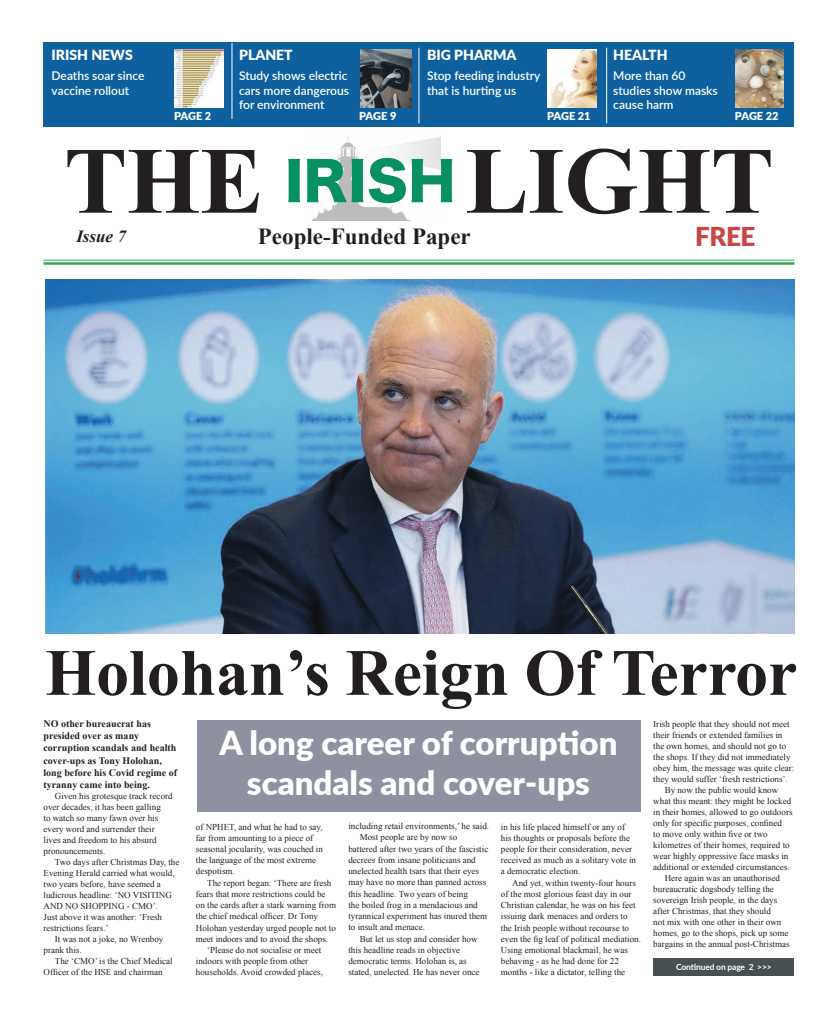
<style>
.page{position:relative;width:837px;height:1018px;background:#fff}
.page>*{position:absolute;margin:0;border:0;box-sizing:border-box;transform-origin:0 0}
.t1{font:700 94.6px "Times New Roman";letter-spacing:-.005em;color:#231f20}
.Sub_Deck_1{font:700 66px "Times New Roman";letter-spacing:-.005em;color:#231f20}
.Tabbed_List_2{font:52px "Hira Kaku Std W8";color:#079062;scale:1.04 1}
.Indented_Paragraph{font:900 33px/39.6px "Lato";color:#fff;text-align:center}
.t2{font:900 26px "Lato";color:#c74647}
.t3{font:700 23px "Times New Roman";color:#231f20}
.t4{font:italic 700 17px "Times New Roman";color:#231f20}
.t5{font:900 14px "Lato";color:#fff}
.t6{font:600 12px/14.5px "Lato";color:#fff}
.t7{font:900 11px "Lato";letter-spacing:-.025em;color:#fff}
.Article_First_Paragr{font:700 10px/12.2px "Times New Roman";color:#231f20}
.Indented_Paragraph-2{font:9px/11px "Times New Roman";color:#231f20}
.t8{font:700 8.5px "Lato";letter-spacing:-.02em;color:#fff}
</style>
<div class="page">
<div style="left:43px;top:42px;width:751px;height:85px;background:#0e619e"></div>
<img style="left:312px;top:136px;width:128px;height:84px">
<hr style="left:231px;top:43px;width:1px;height:76px;background:#fff">
<hr style="left:418px;top:48px;width:1px;height:75px;background:#fff">
<hr style="left:606px;top:48px;width:1px;height:75px;background:#fff">
<hr style="left:43px;top:260px;width:751px;height:1px;background:#32a852">
<hr style="left:43px;top:262px;width:751px;height:3px;background:#32a852">
<div style="left:653px;top:958px;width:141px;height:17px;background:#485151"></div>
<img style="left:174px;top:50px;width:49px;height:57px">
<img style="left:735px;top:50px;width:48px;height:57px">
<img style="left:45px;top:280px;width:749px;height:353px">
<div style="left:197px;top:720px;width:442px;height:91px;background:#8d91a0"></div>
<img style="left:547px;top:50px;width:49px;height:57px">
<img style="left:360px;top:50px;width:51px;height:57px">
<p class="t5" style="left:52px;top:45px;width:83px">IRISH NEWS</p>
<p class="t6" style="left:52px;top:68px;width:94px">Deaths soar since vaccine rollout</p>
<p class="t7" style="left:174px;top:108px;width:39px">PAGE 2</p>
<p class="t5" style="left:239px;top:45px;width:55px">PLANET</p>
<p class="t6" style="left:239px;top:68px;width:111px">Study shows electric cars more dangerous for environment</p>
<p class="t5" style="left:427px;top:45px;width:91px">BIG PHARMA</p>
<p class="t6" style="left:427px;top:68px;width:115px">Stop feeding industry that is hurting us</p>
<p class="t7" style="left:359px;top:108px;width:39px">PAGE 9</p>
<p class="t7" style="left:547px;top:108px;width:45px">PAGE 21</p>
<p class="t5" style="left:613px;top:45px;width:56px">HEALTH</p>
<p class="t6" style="left:613px;top:68px;width:106px">More than 60 studies show masks cause harm</p>
<p class="t7" style="left:734px;top:108px;width:45px">PAGE 22</p>
<p class="t1" style="left:465px;top:116px;width:310px">LIGHT</p>
<p class="t2" style="left:695px;top:217px;width:62px">FREE</p>
<p class="t1" style="left:64px;top:116px;width:200px">THE</p>
<p class="t4" style="left:76px;top:225px;width:51px">Issue 7</p>
<p class="t3" style="left:258px;top:220px;width:214px">People-Funded Paper</p>
<p class="Tabbed_List_2" style="left:285px;top:152px;width:166px">IRISH</p>
<p class="Sub_Deck_1" style="left:45px;top:627px;width:753px">Holohan’s Reign Of Terror</p>
<p class="Article_First_Paragr" style="left:43px;top:717px;width:135px">NO other bureaucrat has presided over as many corruption scandals and health cover-ups as Tony Holohan, long before his Covid regime of tyranny came into being.</p>
<p class="Indented_Paragraph-2" style="left:43px;top:790px;width:131px;text-indent:11px">Given his grotesque track record over decades, it has been galling<br>to watch so many fawn over his every word and surrender their lives and freedom to his absurd pronouncements.</p>
<p class="Indented_Paragraph-2" style="left:43px;top:856px;width:137px;text-indent:11px">Two days after Christmas Day, the<br>Evening Herald carried what would, two years before, have seemed a ludicrous headline: ‘NO VISITING<br>AND NO SHOPPING - CMO’.<br>Just above it was another: ‘Fresh restrictions fears.’</p>
<p class="Indented_Paragraph-2" style="left:43px;top:933px;width:121px;text-indent:11px">It was not a joke, no Wrenboy prank this.</p>
<p class="Indented_Paragraph-2" style="left:43px;top:955px;width:131px;text-indent:11px">The ‘CMO’ is the Chief Medical<br>Officer of the HSE and chairman</p>
<p class="Indented_Paragraph" style="left:219px;top:722px;width:399px">A long career of corruption scandals and cover-ups</p>
<p class="Indented_Paragraph-2" style="left:196px;top:820px;width:128px">of NPHET, and what he had to say, far from amounting to a piece of seasonal jocularity, was couched in the language of the most extreme despotism.</p>
<p class="Indented_Paragraph-2" style="left:196px;top:877px;width:142px;text-indent:11px">The report began: ‘There are fresh fears that more restrictions could be on the cards after a stark warning from the chief medical officer. Dr Tony Holohan yesterday urged people not to meet indoors and to avoid the shops.</p>
<p class="Indented_Paragraph-2" style="left:196px;top:944px;width:128px;text-indent:11px">‘Please do not socialise or meet indoors with people from other households. Avoid crowded places,</p>
<p class="Indented_Paragraph-2" style="left:348px;top:820px;width:142px">including retail environments,’ he said.</p>
<p class="Indented_Paragraph-2" style="left:348px;top:831px;width:141px;line-height:11.3px;text-indent:11px">Most people are by now so battered after two years of the fascistic decrees from insane politicians and unelected health tsars that their eyes may have no more than panned across this headline. Two years of being<br>the boiled frog in a mendacious and tyrannical experiment has inured them to insult and menace.</p>
<p class="Indented_Paragraph-2" style="left:348px;top:933px;width:133px;line-height:11.3px;text-indent:11px">But let us stop and consider how this headline reads in objective democratic terms. Holohan is, as stated, unelected. He has never once</p>
<p class="Indented_Paragraph-2" style="left:500px;top:820px;width:137px">in his life placed himself or any of his thoughts or proposals before the people for their consideration, never received as much as a solitary vote in a democratic election.</p>
<p class="Indented_Paragraph-2" style="left:500px;top:877px;width:142px;text-indent:11px">And yet, within twenty-four hours of the most glorious feast day in our Christian calendar, he was on his feet issuing dark menaces and orders to<br>the Irish people without recourse to even the fig leaf of political mediation.<br>Using emotional blackmail, he was behaving - as he had done for 22 months - like a dictator, telling the</p>
<p class="Indented_Paragraph-2" style="left:653px;top:718px;width:143px">Irish people that they should not meet their friends or extended families in the own homes, and should not go to the shops. If they did not immediately obey him, the message was quite clear: they would suffer ‘fresh restrictions’.</p>
<p class="Indented_Paragraph-2" style="left:653px;top:784px;width:141px;text-indent:11px">By now the public would know what this meant: they might be locked in their homes, allowed to go outdoors only for specific purposes, confined<br>to move only within five or two kilometres of their homes, required to wear highly oppressive face masks in additional or extended circumstances.</p>
<p class="Indented_Paragraph-2" style="left:653px;top:872px;width:138px;text-indent:11px">Here again was an unauthorised bureaucratic dogsbody telling the sovereign Irish people, in the days after Christmas, that they should<br>not mix with one other in their own homes, go to the shops, pick up some bargains in the annual post-Christmas</p>
<p class="t8" style="left:676px;top:961px;width:97px">Continued on page 2 &gt;&gt;&gt;</p>
</div>
